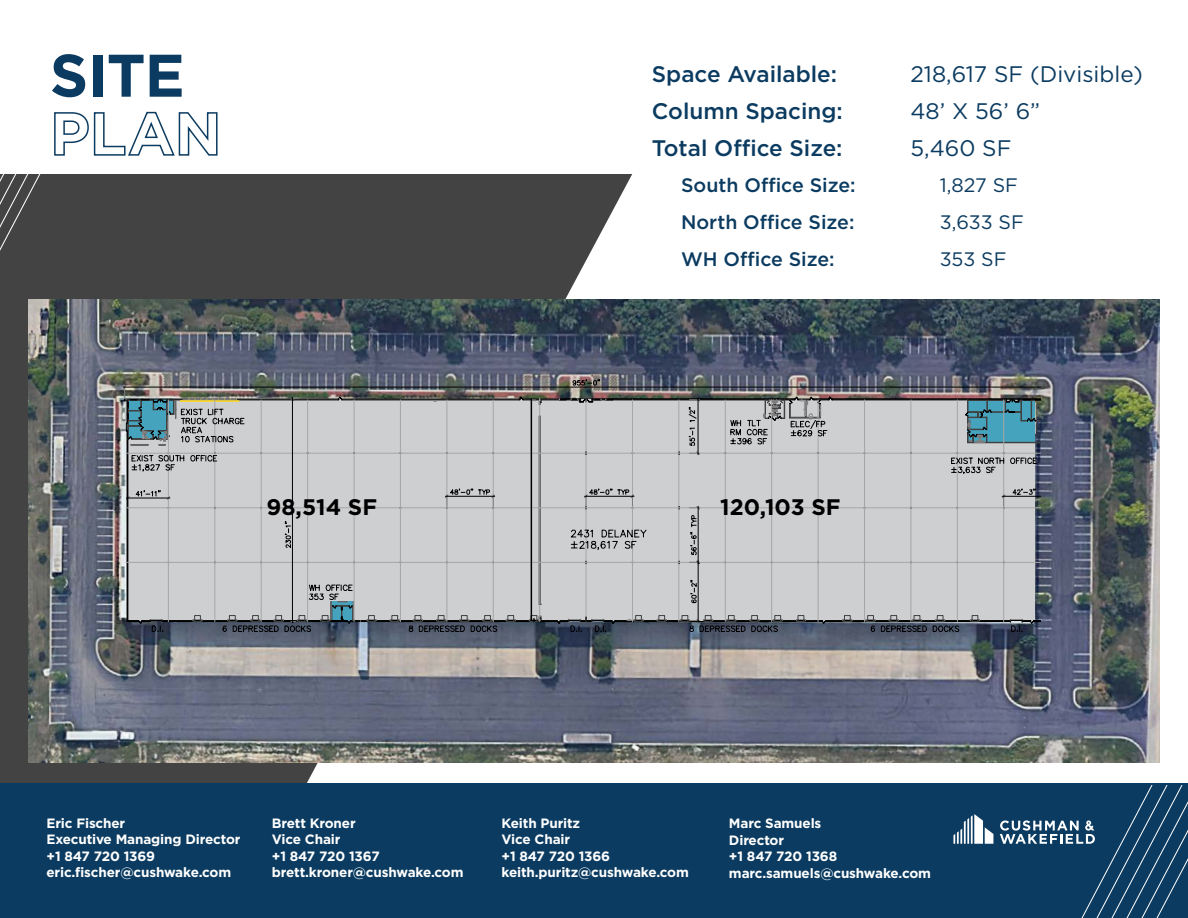
<style>
.page{position:relative;width:1188px;height:918px;background:#fff}
.page>*{position:absolute;margin:0;border:0;box-sizing:border-box;transform-origin:0 0}
.t1{font:700 60px/58.2px "Gotham";letter-spacing:-.01em;color:#0b3b60}
.t2{font:500 22.5px "Gotham";color:#0b3b60}
.t3{font:22.5px "Gotham";color:#0b3b60}
.t4{font:700 22.5px "Gotham";color:#000}
.t5{font:500 19.5px "Gotham";color:#0b3b60}
.t6{font:19.5px "Gotham";color:#0b3b60}
.t7{font:700 13.5px/16.5px "Gotham";letter-spacing:-.01em;color:#fff}
</style>
<div class="page">
<svg style="left:78px;top:174px;width:554px;height:610px;background:#5a5b5b"></svg>
<div style="left:54px;top:174px;width:24px;height:610px;background:#434343"></div>
<div style="left:0;top:174px;width:54px;height:610px;background:#434343"></div>
<img style="left:29px;top:299px;width:1130px;height:464px">
<div style="left:0;top:784px;width:1188px;height:134px;background:#0b3b60"></div>
<svg style="left:1154px;top:785px;width:15px;height:133px"></svg>
<svg style="left:1081px;top:785px;width:73px;height:133px"></svg>
<svg style="left:953px;top:814px;width:146px;height:30px"></svg>
<hr style="left:1045px;top:431px;width:1px;height:191px;background:#000">
<svg style="left:1040px;top:386px;width:9px;height:57px"></svg>
<svg style="left:114px;top:379px;width:926px;height:253px;background:#b4b6b9"></svg>
<hr style="left:531px;top:399px;width:1px;height:222px;background:#000">
<h1 class="t1" style="left:50px;top:46px;width:173px">SITE<br>PLAN</h1>
<h2 class="t2" style="left:652px;top:59px;width:187px">Space Available:</h2>
<h2 class="t3" style="left:910px;top:60px;width:234px">218,617 SF (Divisible)</h2>
<h2 class="t2" style="left:652px;top:96px;width:192px">Column Spacing:</h2>
<h2 class="t3" style="left:910px;top:96px;width:131px">48’ X 56’ 6”</h2>
<h2 class="t2" style="left:652px;top:133px;width:192px">Total Office Size:</h2>
<h2 class="t3" style="left:910px;top:133px;width:102px">5,460 SF</h2>
<h3 class="t5" style="left:681px;top:172px;width:176px">South Office Size:</h3>
<h3 class="t6" style="left:940px;top:172px;width:80px">1,827 SF</h3>
<h3 class="t5" style="left:681px;top:209px;width:175px">North Office Size:</h3>
<h3 class="t6" style="left:940px;top:209px;width:86px">3,633 SF</h3>
<h3 class="t5" style="left:681px;top:246px;width:155px">WH Office Size:</h3>
<h3 class="t6" style="left:940px;top:246px;width:68px">353 SF</h3>
<h2 class="t4" style="left:267px;top:492px;width:112px">98,514 SF</h2>
<h2 class="t4" style="left:720px;top:492px;width:122px">120,103 SF</h2>
<p class="t7" style="left:46px;top:815px;width:195px">Eric Fischer<br>Executive Managing Director +1 847 720 1369 eric.fischer@cushwake.com</p>
<p class="t7" style="left:272px;top:815px;width:193px">Brett Kroner<br>Vice Chair<br>+1 847 720 1367 brett.kroner@cushwake.com</p>
<p class="t7" style="left:502px;top:815px;width:189px">Keith Puritz<br>Vice Chair<br>+1 847 720 1366 keith.puritz@cushwake.com</p>
<p class="t7" style="left:729px;top:815px;width:204px">Marc Samuels<br>Director<br>+1 847 720 1368 marc.samuels@cushwake.com</p>
</div>
